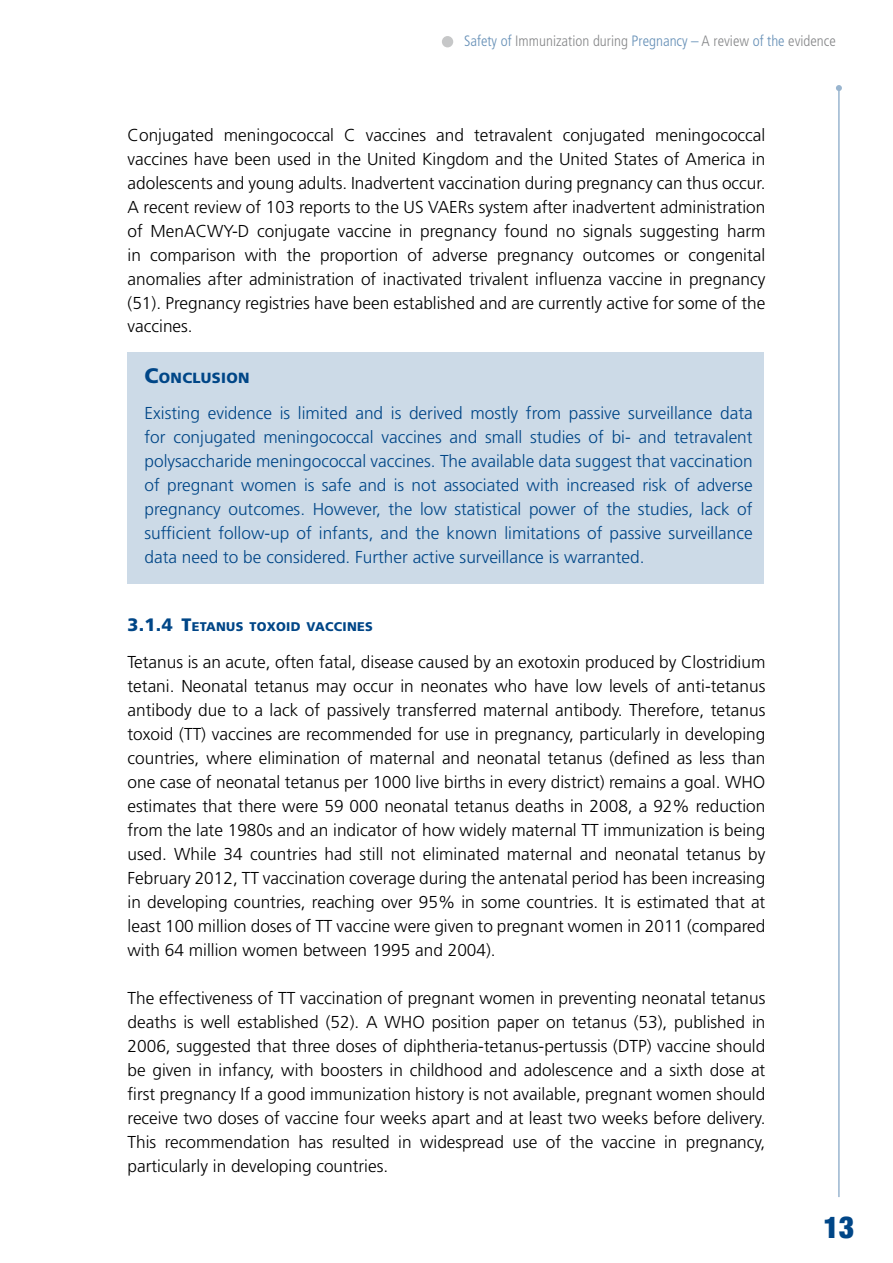
<style>
.page{position:relative;width:893px;height:1263px;background:#fff}
.page>*{position:absolute;margin:0;border:0;box-sizing:border-box;transform-origin:0 0}
.t1{font:900 condensed 30px "Helvetica Neue";color:#004687}
.t2{font:300 17.25px/24px "Frutiger LT Std";color:#000;text-align:justify}
.t3{font:300 17.25px/24px "Frutiger LT Std";color:#004687;text-align:justify}
.t4{font:300 condensed 15px "Frutiger LT Std";color:#87888a}
.t5{font:900 14.7px "Frutiger LT Std";letter-spacing:.02em;color:#004687}
.t6{font:900 12.6px "Frutiger LT Std";letter-spacing:.02em;color:#004687}
.s1{color:#6690b7}
.s2{font-size:21px}
.s3{font-size:18px}
</style>
<div class="page">
<hr style="left:838px;top:88px;width:2px;height:1109px;background:#99b5cf">
<svg style="left:836px;top:85px;width:6px;height:6px"></svg>
<div style="left:442px;top:36px;width:11px;height:11px;background:#c6c7c8;border-radius:50%"></div>
<div style="left:128px;top:353px;width:636px;height:231px;background:#ccdae7"></div>
<p class="t4" style="left:464px;top:33px;width:373px"><span class="s1">Safety of</span> Immunization during <span class="s1">Pregnancy –</span> A review <span class="s1">of the</span> evidence</p>
<p class="t2" style="left:128px;top:123px;width:639px">Conjugated meningococcal C vaccines and tetravalent conjugated meningococcal vaccines have been used in the United Kingdom and the United States of America in adolescents and young adults. Inadvertent vaccination during pregnancy can thus occur.<br>A recent review of 103 reports to the US VAERs system after inadvertent administration of MenACWY-D conjugate vaccine in pregnancy found no signals suggesting harm in comparison with the proportion of adverse pregnancy outcomes or congenital anomalies after administration of inactivated trivalent influenza vaccine in pregnancy (51). Pregnancy registries have been established and are currently active for some of the vaccines.</p>
<p class="t5" style="left:145px;top:369px;width:107px"><span class="s2">C</span>ONCLUSION</p>
<p class="t3" style="left:145px;top:402px;width:610px">Existing evidence is limited and is derived mostly from passive surveillance data for conjugated meningococcal vaccines and small studies of bi- and tetravalent polysaccharide meningococcal vaccines. The available data suggest that vaccination of pregnant women is safe and is not associated with increased risk of adverse pregnancy outcomes. However, the low statistical power of the studies, lack of sufficient follow-up of infants, and the known limitations of passive surveillance data need to be considered. Further active surveillance is warranted.</p>
<p class="t6" style="left:128px;top:619px;width:247px"><span class="s3">3.1.4 T</span>ETANUS TOXOID VACCINES</p>
<p class="t2" style="left:128px;top:650px;width:639px">Tetanus is an acute, often fatal, disease caused by an exotoxin produced by Clostridium tetani. Neonatal tetanus may occur in neonates who have low levels of anti-tetanus antibody due to a lack of passively transferred maternal antibody. Therefore, tetanus toxoid (TT) vaccines are recommended for use in pregnancy, particularly in developing countries, where elimination of maternal and neonatal tetanus (defined as less than one case of neonatal tetanus per 1000 live births in every district) remains a goal. WHO estimates that there were 59 000 neonatal tetanus deaths in 2008, a 92% reduction from the late 1980s and an indicator of how widely maternal TT immunization is being used. While 34 countries had still not eliminated maternal and neonatal tetanus by February 2012, TT vaccination coverage during the antenatal period has been increasing in developing countries, reaching over 95% in some countries. It is estimated that at least 100 million doses of TT vaccine were given to pregnant women in 2011 (compared with 64 million women between 1995 and 2004).</p>
<p class="t2" style="left:128px;top:986px;width:639px">The effectiveness of TT vaccination of pregnant women in preventing neonatal tetanus deaths is well established (52). A WHO position paper on tetanus (53), published in 2006, suggested that three doses of diphtheria-tetanus-pertussis (DTP) vaccine should be given in infancy, with boosters in childhood and adolescence and a sixth dose at first pregnancy If a good immunization history is not available, pregnant women should receive two doses of vaccine four weeks apart and at least two weeks before delivery.<br>This recommendation has resulted in widespread use of the vaccine in pregnancy, particularly in developing countries.</p>
<h1 class="t1" style="left:823px;top:1203px;width:33px">13</h1>
</div>
